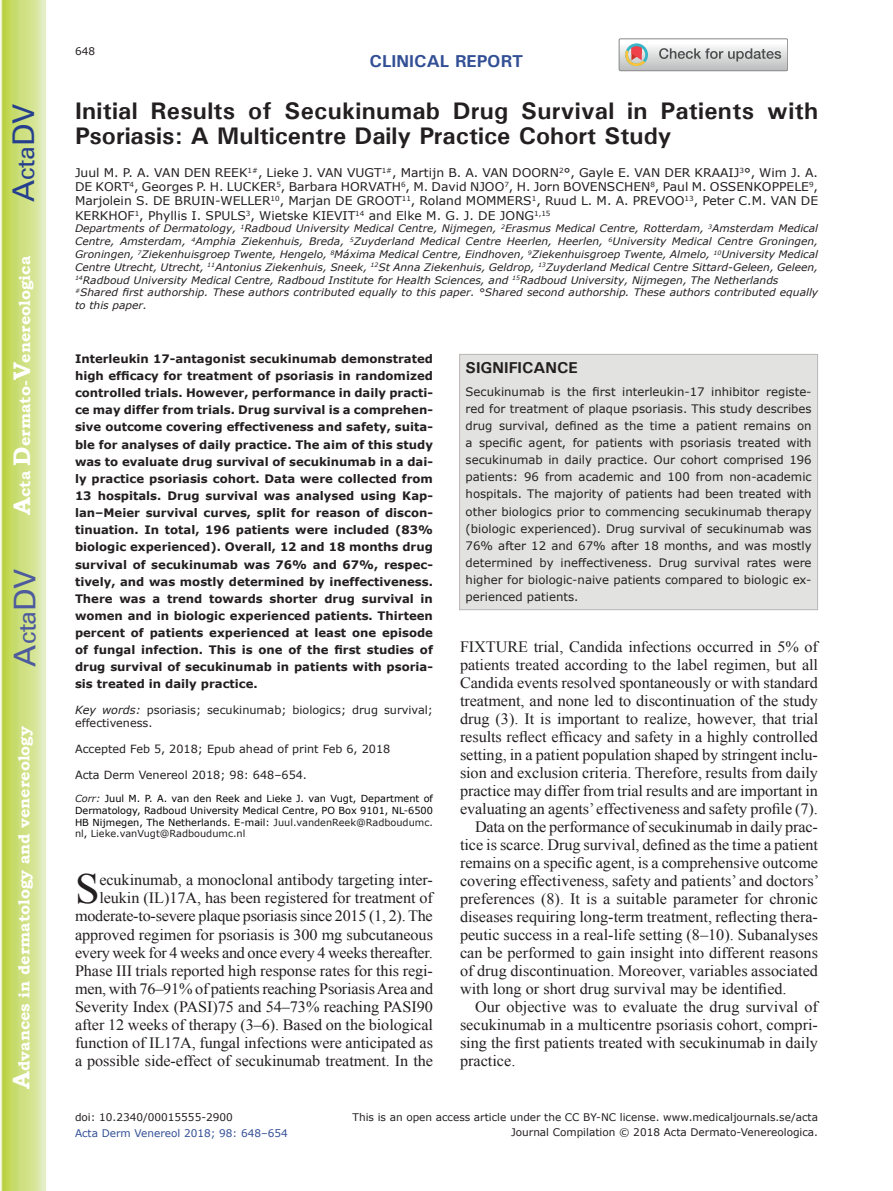
<style>
.page{position:relative;width:893px;height:1191px;background:#fff}
.page>*{position:absolute;margin:0;border:0;box-sizing:border-box;transform-origin:0 0}
.t1{font:42.9px "Times New Roman";color:#231f20}
.t2{font:30px "Univers";color:#4d5a9e}
.t3{font:30px "Univers";color:#253f8e}
.t4{font:700 24px/25.5px "Univers";letter-spacing:.01em;color:#231f20}
.t5{font:700 17.25px "Univers";color:#324f95}
.t6{font:15.75px/18px "Times New Roman";letter-spacing:-.005em;color:#231f20;text-align:right}
.t7{font:700 15.75px "Bookman Old Style";color:#fff}
.t8{font:700 15.75px "Univers";color:#231f20}
.t9{font:12px/14.4px "Verdana";color:#231f20;text-align:justify}
.t10{font:700 11.7px/17.1px "Verdana";color:#231f20;text-align:justify}
.t11{font:11.7px/17.1px "Verdana";color:#231f20;text-align:justify}
.t12{font:11.25px/13.5px "Verdana";color:#231f20}
.t13{font:10.5px "Verdana";color:#231f20}
.t14{font:10.5px "Verdana";color:#324f95}
.t15{font:italic 10.35px/12.8px "Verdana";color:#231f20}
.t16{font:9.75px/11.7px "Verdana";color:#000001;text-align:justify}
.s1{font-size:24px}
.s2{font-style:italic}
.s3{font-style:italic;color:#231f20}
.s4{color:#231f20}
</style>
<div class="page">
<svg style="left:1px;top:0;width:45px;height:1191px;background:#cfe084"></svg>
<svg style="left:619px;top:39px;width:169px;height:32px"></svg>
<div style="left:459px;top:354px;width:359px;height:256px;background:#e2e2e1;border:1px solid #bab5b4"></div>
<h2 class="t3" style="left:6px;top:202px;width:100px;rotate:-90deg">A<span class="s1">cta</span>DV</h2>
<p class="t7" style="left:15px;top:515px;width:260px;rotate:-90deg"><span class="s1">A</span>cta <span class="s1">D</span>ermato-<span class="s1">V</span>enereologica</p>
<h2 class="t2" style="left:7px;top:666px;width:100px;rotate:-90deg">A<span class="s1">cta</span>DV</h2>
<p class="t7" style="left:15px;top:1088px;width:364px;rotate:-90deg"><span class="s1">A</span>dvances in dermatology and venereology</p>
<p class="t13" style="left:75px;top:44px;width:22px">648</p>
<p class="t5" style="left:370px;top:50px;width:155px">CLINICAL REPORT</p>
<h3 class="t4" style="left:75px;top:97px;width:745px">Initial Results of Secukinumab Drug Survival in Patients with<br>Psoriasis: A Multicentre Daily Practice Cohort Study</h3>
<p class="t9" style="left:75px;top:164px;width:745px">Juul M. P. A. VAN DEN REEK<sup>1#</sup>, Lieke J. VAN VUGT<sup>1#</sup>, Martijn B. A. VAN DOORN<sup>2</sup>°, Gayle E. VAN DER KRAAIJ<sup>3</sup>°, Wim J. A.<br>DE KORT<sup>4</sup>, Georges P. H. LUCKER<sup>5</sup>, Barbara HORVATH<sup>6</sup>, M. David NJOO<sup>7</sup>, H. Jorn BOVENSCHEN<sup>8</sup>, Paul M. OSSENKOPPELE<sup>9</sup>, Marjolein S. DE BRUIN-WELLER<sup>10</sup>, Marjan DE GROOT<sup>11</sup>, Roland MOMMERS<sup>1</sup>, Ruud L. M. A. PREVOO<sup>13</sup>, Peter C.M. VAN DE KERKHOF<sup>1</sup>, Phyllis I. SPULS<sup>3</sup>, Wietske KIEVIT<sup>14</sup> and Elke M. G. J. DE JONG<sup>1,15</sup></p>
<p class="t15" style="left:75px;top:222px;width:745px">Departments of Dermatology, <sup>1</sup>Radboud University Medical Centre, Nijmegen, <sup>2</sup>Erasmus Medical Centre, Rotterdam, <sup>3</sup>Amsterdam Medical Centre, Amsterdam, <sup>4</sup>Amphia Ziekenhuis, Breda, <sup>5</sup>Zuyderland Medical Centre Heerlen, Heerlen, <sup>6</sup>University Medical Centre Groningen, Groningen, <sup>7</sup>Ziekenhuisgroep Twente, Hengelo, <sup>8</sup>Máxima Medical Centre, Eindhoven, <sup>9</sup>Ziekenhuisgroep Twente, Almelo, <sup>10</sup>University Medical Centre Utrecht, Utrecht, <sup>11</sup>Antonius Ziekenhuis, Sneek, <sup>12</sup>St Anna Ziekenhuis, Geldrop, <sup>13</sup>Zuyderland Medical Centre Sittard-Geleen, Geleen, <sup>14</sup>Radboud University Medical Centre, Radboud Institute for Health Sciences, and <sup>15</sup>Radboud University, Nijmegen, The Netherlands <sup>#</sup>Shared first authorship. These authors contributed equally to this paper. °Shared second authorship. These authors contributed equally to this paper.</p>
<p class="t10" style="left:75px;top:350px;width:359px">Interleukin 17-antagonist secukinumab demonstrated high efficacy for treatment of psoriasis in randomized controlled trials. However, performance in daily practi&shy;ce may differ from trials. Drug survival is a comprehen&shy;sive outcome covering effectiveness and safety, suita&shy;ble for analyses of daily practice. The aim of this study was to evaluate drug survival of secukinumab in a dai&shy;ly practice psoriasis cohort. Data were collected from 13 hospitals. Drug survival was analysed using Kap&shy;lan–Meier survival curves, split for reason of discon&shy;tinuation. In total, 196 patients were included (83% biologic experienced). Overall, 12 and 18 months drug survival of secukinumab was 76% and 67%, respec&shy;tively, and was mostly determined by ineffectiveness.<br>There was a trend towards shorter drug survival in women and in biologic experienced patients. Thirteen percent of patients experienced at least one episode of fungal infection. This is one of the first studies of drug survival of secukinumab in patients with psoria&shy;sis treated in daily practice.</p>
<p class="t12" style="left:75px;top:702px;width:359px"><span class="s2">Key words:</span> psoriasis; secukinumab; biologics; drug survival; effectiveness.</p>
<p class="t12" style="left:75px;top:742px;width:317px">Accepted Feb 5, 2018; Epub ahead of print Feb 6, 2018</p>
<p class="t12" style="left:75px;top:767px;width:234px">Acta Derm Venereol 2018; 98: 648–654.</p>
<p class="t16" style="left:75px;top:792px;width:359px"><span class="s3">Corr:</span> Juul M. P. A. van den Reek and Lieke J. van Vugt, Department of Dermatology, Radboud University Medical Centre, PO Box 9101, NL-6500<br>HB Nijmegen, The Netherlands. E-mail: <span class="s4">Juul.vandenReek@Radboudumc. nl</span>, <span class="s4">Lieke.vanVugt@Radboudumc.nl</span></p>
<h1 class="t1" style="left:75px;top:860px;width:26px">S</h1>
<p class="t6" style="left:75px;top:871px;width:360px">ecukinumab, a monoclonal antibody targeting inter&shy;leukin (IL)17A, has been registered for treatment of moderate-to-severe plaque psoriasis since 2015 (1, 2). The approved regimen for psoriasis is 300 mg subcutaneous every week for 4 weeks and once every 4 weeks thereafter.<br>Phase III trials reported high response rates for this regi&shy;men, with 76–91% of patients reaching Psoriasis Area and Severity Index (PASI)75 and 54–73% reaching PASI90 after 12 weeks of therapy (3–6). Based on the biological function of IL17A, fungal infections were anticipated as a possible side-effect of secukinumab treatment. In the</p>
<p class="t8" style="left:466px;top:357px;width:114px">SIGNIFICANCE</p>
<p class="t11" style="left:466px;top:382px;width:347px">Secukinumab is the first interleukin-17 inhibitor registe&shy;red for treatment of plaque psoriasis. This study describes drug survival, defined as the time a patient remains on a specific agent, for patients with psoriasis treated with secukinumab in daily practice. Our cohort comprised 196 patients: 96 from academic and 100 from non-academic hospitals. The majority of patients had been treated with other biologics prior to commencing secukinumab therapy (biologic experienced). Drug survival of secukinumab was 76% after 12 and 67% after 18 months, and was mostly determined by ineffectiveness. Drug survival rates were higher for biologic-naive patients compared to biologic ex&shy;perienced patients.</p>
<p class="t6" style="left:460px;top:637px;width:359px">FIXTURE trial, Candida infections occurred in 5% of</p>
<p class="t6" style="left:460px;top:655px;width:360px">patients treated according to the label regimen, but all</p>
<p class="t6" style="left:460px;top:673px;width:360px">Candida events resolved spontaneously or with standard</p>
<p class="t6" style="left:460px;top:691px;width:360px">treatment, and none led to discontinuation of the study</p>
<p class="t6" style="left:460px;top:709px;width:360px">drug (3). It is important to realize, however, that trial</p>
<p class="t6" style="left:460px;top:727px;width:360px">results reflect efficacy and safety in a highly controlled</p>
<p class="t6" style="left:460px;top:745px;width:359px">setting, in a patient population shaped by stringent inclu-</p>
<p class="t6" style="left:460px;top:763px;width:359px">sion and exclusion criteria. Therefore, results from daily</p>
<p class="t6" style="left:460px;top:781px;width:360px">practice may differ from trial results and are important in</p>
<p class="t6" style="left:460px;top:799px;width:360px">evaluating an agents’ effectiveness and safety profile (7).</p>
<p class="t6" style="left:475px;top:817px;width:344px">Data on the performance of secukinumab in daily prac-</p>
<p class="t6" style="left:460px;top:835px;width:360px">tice is scarce. Drug survival, defined as the time a patient</p>
<p class="t6" style="left:460px;top:853px;width:360px">remains on a specific agent, is a comprehensive outcome</p>
<p class="t6" style="left:460px;top:871px;width:361px">covering effectiveness, safety and patients’ and doctors’</p>
<p class="t6" style="left:460px;top:889px;width:360px">preferences (8). It is a suitable parameter for chronic</p>
<p class="t6" style="left:460px;top:907px;width:359px">diseases requiring long-term treatment, reflecting thera-</p>
<p class="t6" style="left:460px;top:925px;width:359px">peutic success in a real-life setting (8–10). Subanalyses</p>
<p class="t6" style="left:460px;top:943px;width:359px">can be performed to gain insight into different reasons</p>
<p class="t6" style="left:460px;top:961px;width:359px">of drug discontinuation. Moreover, variables associated</p>
<p class="t6" style="left:460px;top:979px;width:328px">with long or short drug survival may be identified.</p>
<p class="t6" style="left:475px;top:997px;width:344px">Our objective was to evaluate the drug survival of</p>
<p class="t6" style="left:460px;top:1015px;width:359px">secukinumab in a multicentre psoriasis cohort, compri-</p>
<p class="t6" style="left:460px;top:1033px;width:360px">sing the first patients treated with secukinumab in daily</p>
<p class="t6" style="left:460px;top:1051px;width:57px">practice.</p>
<p class="t13" style="left:75px;top:1110px;width:159px">doi: 10.2340/00015555-2900</p>
<p class="t14" style="left:75px;top:1126px;width:214px">Acta Derm Venereol 2018; 98: 648–654</p>
<p class="t13" style="left:353px;top:1110px;width:467px">This is an open access article under the CC BY-NC license. www.medicaljournals.se/acta</p>
<p class="t13" style="left:511px;top:1125px;width:308px">Journal Compilation © 2018 Acta Dermato-Venereologica.</p>
</div>
